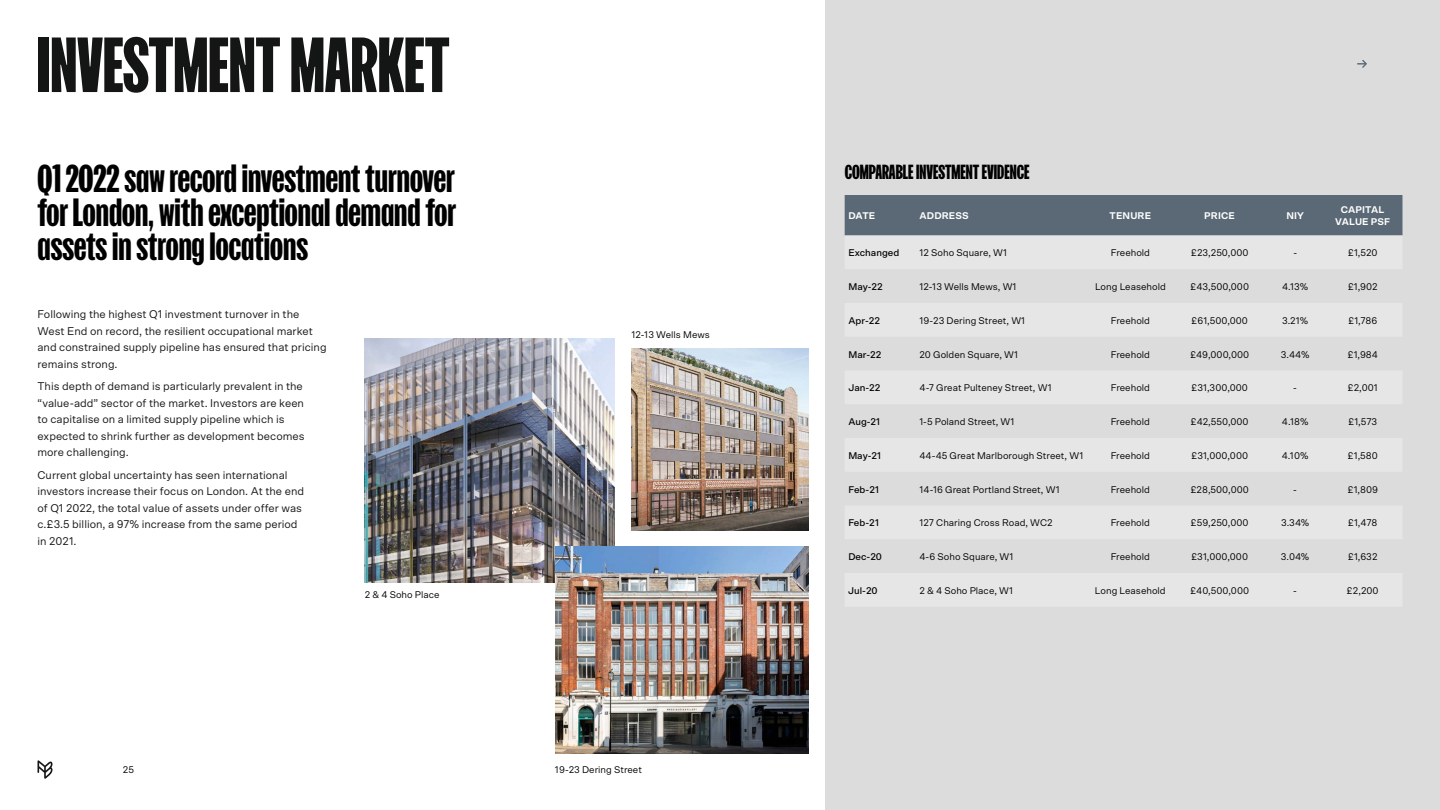
<style>
.page{position:relative;width:1440px;height:810px;background:#fff}
.page>*{position:absolute;margin:0;border:0;box-sizing:border-box;transform-origin:0 0}
.t1{font:75px "FK Screamer Upright";color:#141615}
.t2{font:37.5px/33.8px "FK Screamer Upright";color:#000;text-align:justify}
.t3{font:19.5px "FK Screamer Upright";color:#000}
.t4{font:11.25px/16.5px "Scto Grotesk A";color:#141615}
.t5{font:9.75px "Scto Grotesk A";color:#000}
.t6{font:500 9.75px "Scto Grotesk A";color:#000}
.t7{font:700 9.75px/11.7px "Scto Grotesk A";letter-spacing:.015em;color:#fff;text-align:center}
</style>
<div class="page">
<img style="left:365px;top:339px;width:249px;height:243px">
<img style="left:631px;top:348px;width:178px;height:183px">
<img style="left:555px;top:546px;width:254px;height:207px">
<div style="left:826px;top:0;width:614px;height:810px;background:#dddcdc"></div>
<div style="left:845px;top:195px;width:557px;height:41px;background:#5a6975"></div>
<svg style="left:37px;top:760px;width:15px;height:19px"></svg>
<svg style="left:1357px;top:60px;width:10px;height:8px"></svg>
<h1 class="t1" style="left:38px;top:26px;width:414px">INVESTMENT MARKET</h1>
<h2 class="t2" style="left:38px;top:163px;width:420px">Q1 2022 saw record investment turnover for London, with exceptional demand for assets in strong locations</h2>
<p class="t4" style="left:38px;top:306px;width:291px">Following the highest Q1 investment turnover in the West End on record, the resilient occupational market and constrained supply pipeline has ensured that pricing remains strong.</p>
<p class="t4" style="left:38px;top:378px;width:269px">This depth of demand is particularly prevalent in the “value-add” sector of the market. Investors are keen to capitalise on a limited supply pipeline which is expected to shrink further as development becomes more challenging.</p>
<p class="t4" style="left:38px;top:466px;width:268px">Current global uncertainty has seen international investors increase their focus on London. At the end of Q1 2022, the total value of assets under offer was c.£3.5 billion, a 97% increase from the same period in 2021.</p>
<p class="t5" style="left:365px;top:589px;width:77px">2 &amp; 4 Soho Place</p>
<p class="t5" style="left:123px;top:763px;width:13px">25</p>
<p class="t5" style="left:631px;top:329px;width:80px">12-13 Wells Mews</p>
<p class="t5" style="left:555px;top:764px;width:88px">19-23 Dering Street</p>
<h3 class="t3" style="left:845px;top:162px;width:186px">COMPARABLE INVESTMENT EVIDENCE</h3>
<p class="t7" style="left:848px;top:210px;width:28px">DATE</p>
<p class="t7" style="left:919px;top:210px;width:51px">ADDRESS</p>
<p class="t7" style="left:1110px;top:210px;width:43px">TENURE</p>
<p class="t7" style="left:1204px;top:210px;width:32px">PRICE</p>
<p class="t7" style="left:1286px;top:210px;width:19px">NIY</p>
<p class="t7" style="left:1335px;top:204px;width:56px">CAPITAL<br>VALUE PSF</p>
<p class="t6" style="left:848px;top:247px;width:52px">Exchanged</p>
<p class="t5" style="left:919px;top:247px;width:89px">12 Soho Square, W1</p>
<p class="t5" style="left:1111px;top:247px;width:41px">Freehold</p>
<p class="t5" style="left:1191px;top:247px;width:59px">£23,250,000</p>
<p class="t5" style="left:1293px;top:247px;width:5px">-</p>
<p class="t5" style="left:1348px;top:247px;width:31px">£1,520</p>
<p class="t6" style="left:848px;top:281px;width:36px">May-22</p>
<p class="t5" style="left:919px;top:281px;width:99px">12-13 Wells Mews, W1</p>
<p class="t5" style="left:1095px;top:281px;width:72px">Long Leasehold</p>
<p class="t5" style="left:1190px;top:281px;width:60px">£43,500,000</p>
<p class="t5" style="left:1282px;top:281px;width:28px">4.13%</p>
<p class="t5" style="left:1348px;top:281px;width:32px">£1,902</p>
<p class="t6" style="left:848px;top:315px;width:33px">Apr-22</p>
<p class="t5" style="left:919px;top:315px;width:107px">19-23 Dering Street, W1</p>
<p class="t5" style="left:1111px;top:315px;width:41px">Freehold</p>
<p class="t5" style="left:1191px;top:315px;width:58px">£61,500,000</p>
<p class="t5" style="left:1282px;top:315px;width:28px">3.21%</p>
<p class="t5" style="left:1348px;top:315px;width:31px">£1,786</p>
<p class="t6" style="left:848px;top:348px;width:35px">Mar-22</p>
<p class="t5" style="left:919px;top:348px;width:100px">20 Golden Square, W1</p>
<p class="t5" style="left:1111px;top:348px;width:41px">Freehold</p>
<p class="t5" style="left:1190px;top:348px;width:61px">£49,000,000</p>
<p class="t5" style="left:1281px;top:348px;width:30px">3.44%</p>
<p class="t5" style="left:1347px;top:348px;width:32px">£1,984</p>
<p class="t6" style="left:848px;top:382px;width:33px">Jan-22</p>
<p class="t5" style="left:919px;top:382px;width:134px">4-7 Great Pulteney Street, W1</p>
<p class="t5" style="left:1111px;top:382px;width:41px">Freehold</p>
<p class="t5" style="left:1191px;top:382px;width:58px">£31,300,000</p>
<p class="t5" style="left:1293px;top:382px;width:5px">-</p>
<p class="t5" style="left:1348px;top:382px;width:32px">£2,001</p>
<p class="t6" style="left:848px;top:416px;width:33px">Aug-21</p>
<p class="t5" style="left:919px;top:416px;width:97px">1-5 Poland Street, W1</p>
<p class="t5" style="left:1111px;top:416px;width:41px">Freehold</p>
<p class="t5" style="left:1191px;top:416px;width:60px">£42,550,000</p>
<p class="t5" style="left:1282px;top:416px;width:28px">4.18%</p>
<p class="t5" style="left:1348px;top:416px;width:31px">£1,573</p>
<p class="t6" style="left:848px;top:450px;width:34px">May-21</p>
<p class="t5" style="left:919px;top:450px;width:165px">44-45 Great Marlborough Street, W1</p>
<p class="t5" style="left:1111px;top:450px;width:41px">Freehold</p>
<p class="t5" style="left:1191px;top:450px;width:58px">£31,000,000</p>
<p class="t5" style="left:1282px;top:450px;width:28px">4.10%</p>
<p class="t5" style="left:1348px;top:450px;width:32px">£1,580</p>
<p class="t6" style="left:848px;top:483px;width:32px">Feb-21</p>
<p class="t5" style="left:919px;top:483px;width:142px">14-16 Great Portland Street, W1</p>
<p class="t5" style="left:1111px;top:483px;width:41px">Freehold</p>
<p class="t5" style="left:1190px;top:483px;width:60px">£28,500,000</p>
<p class="t5" style="left:1293px;top:483px;width:5px">-</p>
<p class="t5" style="left:1347px;top:483px;width:32px">£1,809</p>
<p class="t6" style="left:848px;top:517px;width:32px">Feb-21</p>
<p class="t5" style="left:919px;top:517px;width:135px">127 Charing Cross Road, WC2</p>
<p class="t5" style="left:1111px;top:517px;width:41px">Freehold</p>
<p class="t5" style="left:1191px;top:517px;width:59px">£59,250,000</p>
<p class="t5" style="left:1281px;top:517px;width:30px">3.34%</p>
<p class="t5" style="left:1348px;top:517px;width:31px">£1,478</p>
<p class="t6" style="left:848px;top:551px;width:35px">Dec-20</p>
<p class="t5" style="left:919px;top:551px;width:96px">4-6 Soho Square, W1</p>
<p class="t5" style="left:1111px;top:551px;width:41px">Freehold</p>
<p class="t5" style="left:1191px;top:551px;width:58px">£31,000,000</p>
<p class="t5" style="left:1281px;top:551px;width:30px">3.04%</p>
<p class="t5" style="left:1348px;top:551px;width:31px">£1,632</p>
<p class="t6" style="left:848px;top:585px;width:31px">Jul-20</p>
<p class="t5" style="left:919px;top:585px;width:95px">2 &amp; 4 Soho Place, W1</p>
<p class="t5" style="left:1095px;top:585px;width:72px">Long Leasehold</p>
<p class="t5" style="left:1190px;top:585px;width:61px">£40,500,000</p>
<p class="t5" style="left:1293px;top:585px;width:5px">-</p>
<p class="t5" style="left:1347px;top:585px;width:33px">£2,200</p>
</div>
